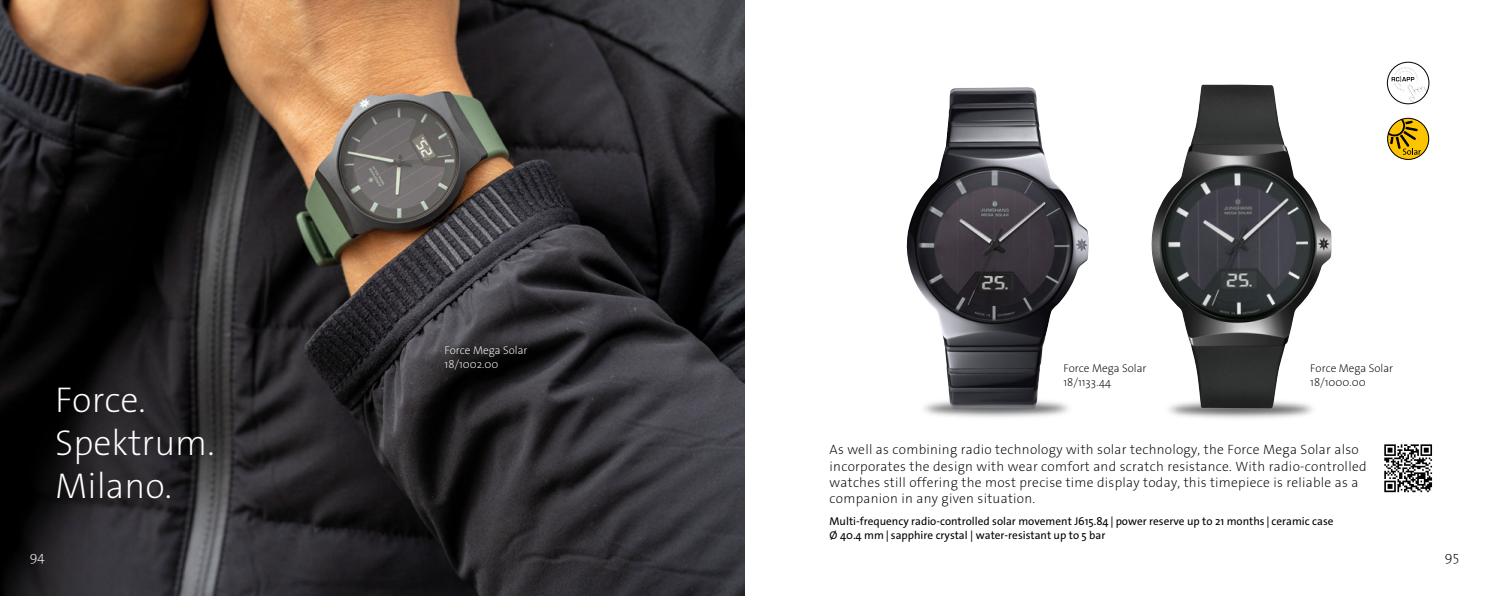
<style>
.page{position:relative;width:1489px;height:596px;background:#fff}
.page>*{position:absolute;margin:0;border:0;box-sizing:border-box;transform-origin:0 0}
.t1{font:200 36px/43.2px "The Sans Os F";color:#fff}
.t2{font:200 13.5px/16.2px "The Sans Os F";letter-spacing:.02em;color:#000}
.t3{font:200 13.5px "The Sans Os F";color:#fff}
.t4{font:11.25px/13.5px "The Sans C4 s";color:#000}
.t5{font:200 11.25px/13.5px "The Sans Os F";color:#000}
.t6{font:200 11.25px/13.5px "The Sans Os F";color:#fff}
</style>
<div class="page">
<img style="left:0;top:0;width:744px;height:595px">
<img style="left:1169px;top:408px;width:144px;height:11px">
<img style="left:906px;top:87px;width:182px;height:322px">
<svg style="left:1387px;top:62px;width:41px;height:42px"></svg>
<div style="left:1390px;top:76px;width:24px;height:7px;background:#fff"></div>
<svg style="left:1391px;top:67px;width:38px;height:37px"></svg>
<div style="left:1386px;top:62px;width:43px;height:42px;border:1px solid #000;border-radius:50%"></div>
<div style="left:1387px;top:118px;width:41px;height:41px;background:#fdc400;border-radius:50%"></div>
<svg style="left:1388px;top:119px;width:32px;height:36px"></svg>
<div style="left:1386px;top:118px;width:42px;height:42px;border:1px solid #000;border-radius:50%"></div>
<img style="left:1151px;top:85px;width:180px;height:323px">
<svg style="left:1384px;top:444px;width:49px;height:49px"></svg>
<svg style="left:1384px;top:444px;width:47px;height:48px"></svg>
<h1 class="t1" style="left:55px;top:378px;width:161px">Force.<br>Spektrum.<br>Milano.</h1>
<p class="t6" style="left:444px;top:343px;width:84px">Force Mega Solar<br>18/1002.00</p>
<p class="t5" style="left:1063px;top:361px;width:84px">Force Mega Solar<br>18/1133.44</p>
<p class="t5" style="left:1310px;top:361px;width:84px">Force Mega Solar<br>18/1000.00</p>
<p class="t2" style="left:829px;top:441px;width:538px">As well as combining radio technology with solar technology, the Force Mega Solar also incorporates the design with wear comfort and scratch resistance. With radio-controlled watches still offering the most precise time display today, this timepiece is reliable as a companion in any given situation.</p>
<p class="t4" style="left:829px;top:514px;width:505px">Multi-frequency radio-controlled solar movement J615.84 | power reserve up to 21 months | ceramic case<br>Ø 40.4 mm | sapphire crystal | water-resistant up to 5 bar</p>
<p class="t3" style="left:30px;top:547px;width:17px">94</p>
<p class="t2" style="left:1444px;top:548px;width:16px">95</p>
</div>
